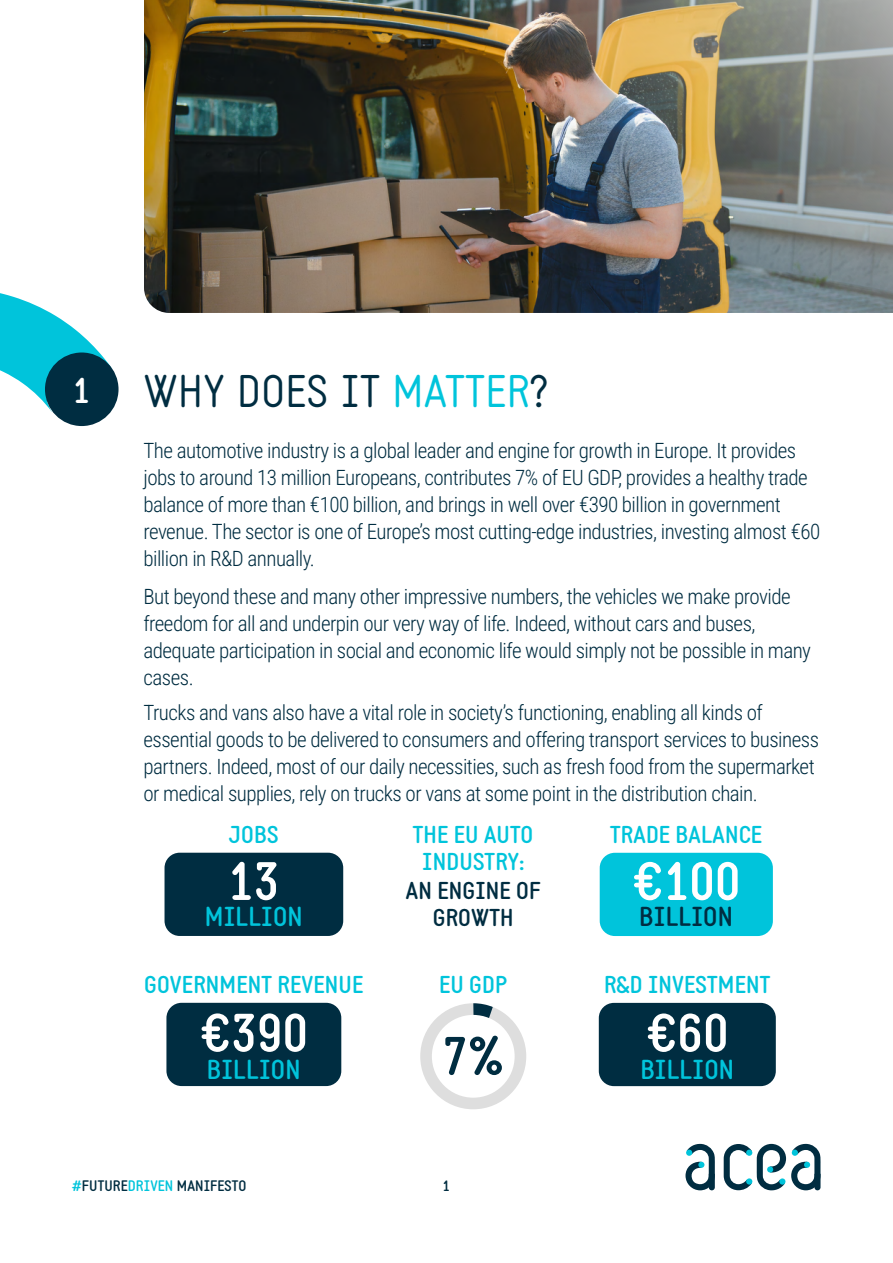
<style>
.page{position:relative;width:893px;height:1263px;background:#fff}
.page>*{position:absolute;margin:0;border:0;box-sizing:border-box;transform-origin:0 0}
.t1{font:700 54px "Static";color:#fff}
.t2{font:700 54px "Static";color:#002d41}
.t3{font:45px "Static";color:#002d41}
.t4{font:700 27px "Static";color:#00c4db}
.t5{font:700 27px "Static";color:#002d41}
.t6{font:700 24px/27px "Static";color:#00c4db;text-align:center}
.t7{font:700 24px/27px "Static";color:#002d41;text-align:center}
.t8{font:300 21px/27px "Roboto Condensed";letter-spacing:-.025em;color:#002d41}
.t9{font:700 15px "Static";color:#002d41}
.s1{font-weight:700;font-size:35.85px;color:#fff}
.s2{color:#00c4db}
</style>
<div class="page">
<div style="left:165px;top:853px;width:178px;height:83px;background:#002d41;border-radius:15px"></div>
<div style="left:600px;top:853px;width:173px;height:83px;background:#00c4db;border-radius:15px"></div>
<div style="left:599px;top:1003px;width:177px;height:83px;background:#002d41;border-radius:15px"></div>
<div style="left:166px;top:1003px;width:175px;height:83px;background:#002d41;border-radius:15px"></div>
<div style="left:420px;top:1003px;width:106px;height:106px;border:12px solid #dedede;border-radius:50%"></div>
<svg style="left:473px;top:1003px;width:53px;height:58px"></svg>
<svg style="left:685px;top:1144px;width:30px;height:46px"></svg>
<svg style="left:724px;top:1144px;width:96px;height:46px"></svg>
<img style="left:144px;top:0;width:749px;height:313px">
<svg style="left:0;top:293px;width:112px;height:119px"></svg>
<div style="left:45px;top:352px;width:74px;height:74px;background:#002d41;border-radius:50%"></div>
<h2 class="t3" style="left:73px;top:364px;width:477px"><span class="s1">1</span> WHY DOES IT <span class="s2">MATTER</span>?</h2>
<p class="t8" style="left:143px;top:437px;width:678px">The automotive industry is a global leader and engine for growth in Europe. It provides jobs to around 13 million Europeans, contributes 7% of EU GDP, provides a healthy trade balance of more than €100 billion, and brings in well over €390 billion in government revenue. The sector is one of Europe’s most cutting-edge industries, investing almost €60 billion in R&amp;D annually.</p>
<p class="t8" style="left:143px;top:582px;width:669px">But beyond these and many other impressive numbers, the vehicles we make provide freedom for all and underpin our very way of life. Indeed, without cars and buses, adequate participation in social and economic life would simply not be possible in many cases.</p>
<p class="t8" style="left:143px;top:698px;width:677px">Trucks and vans also have a vital role in society’s functioning, enabling all kinds of essential goods to be delivered to consumers and offering transport services to business partners. Indeed, most of our daily necessities, such as fresh food from the supermarket or medical supplies, rely on trucks or vans at some point in the distribution chain.</p>
<p class="t6" style="left:229px;top:822px;width:51px">JOBS</p>
<p class="t6" style="left:610px;top:822px;width:153px">TRADE BALANCE</p>
<p class="t6" style="left:413px;top:822px;width:122px">THE EU AUTO<br>INDUSTRY:</p>
<p class="t7" style="left:406px;top:877px;width:136px">AN ENGINE OF<br>GROWTH</p>
<h1 class="t1" style="left:228px;top:849px;width:53px">13</h1>
<h1 class="t1" style="left:632px;top:849px;width:110px">€100</h1>
<p class="t5" style="left:639px;top:900px;width:95px">BILLION</p>
<p class="t4" style="left:205px;top:900px;width:100px">MILLION</p>
<p class="t6" style="left:144px;top:972px;width:221px">GOVERNMENT REVENUE</p>
<p class="t6" style="left:439px;top:972px;width:70px">EU GDP</p>
<p class="t6" style="left:604px;top:972px;width:168px">R&amp;D INVESTMENT</p>
<h1 class="t1" style="left:199px;top:1000px;width:110px">€390</h1>
<h1 class="t1" style="left:646px;top:1000px;width:85px">€60</h1>
<h1 class="t2" style="left:443px;top:1023px;width:63px">7%</h1>
<p class="t4" style="left:207px;top:1053px;width:95px">BILLION</p>
<p class="t4" style="left:640px;top:1053px;width:95px">BILLION</p>
<p class="t9" style="left:72px;top:1177px;width:176px"><span class="s2">#</span>FUTURE<span class="s2">DRIVEN</span> MANIFESTO</p>
<p class="t9" style="left:443px;top:1177px;width:9px">1</p>
</div>
